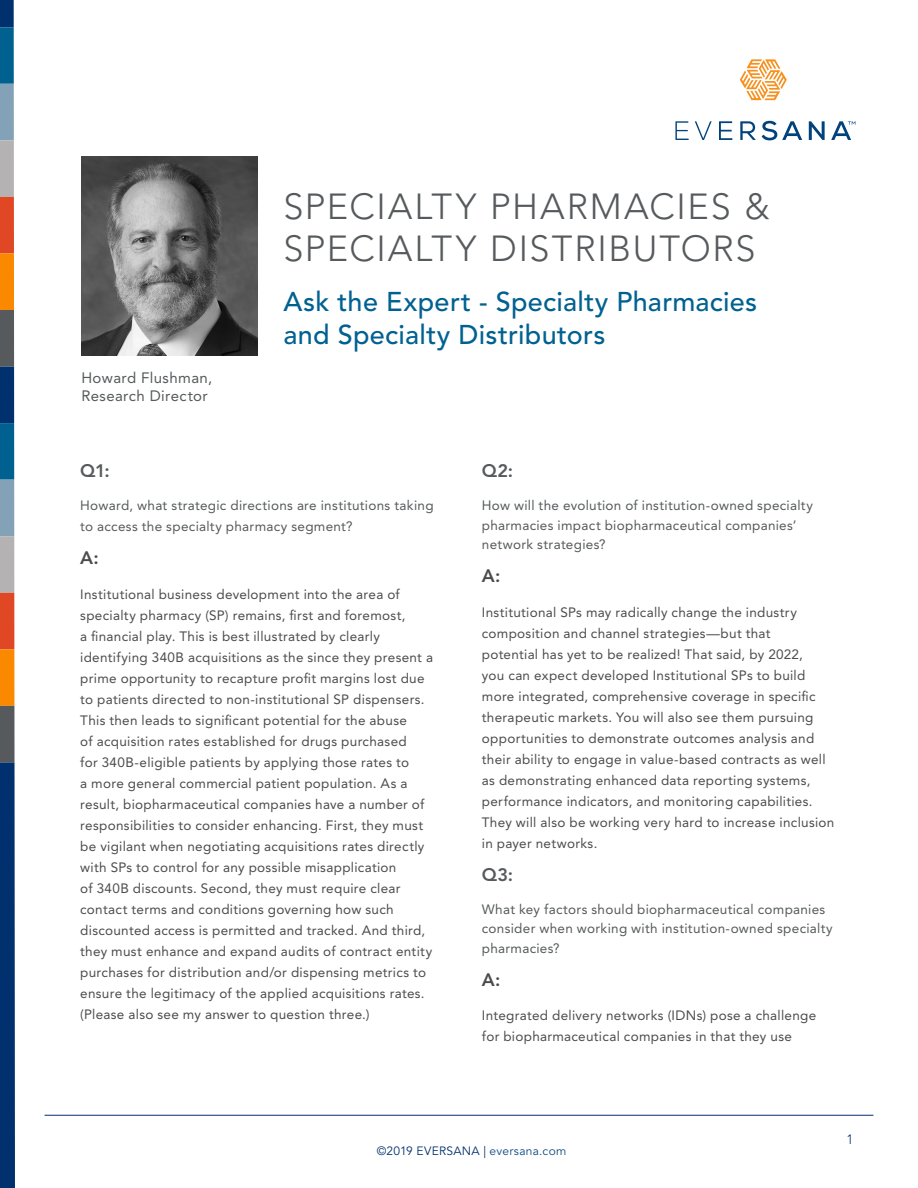
<style>
.page{position:relative;width:918px;height:1188px;background:#fff}
.page>*{position:absolute;margin:0;border:0;box-sizing:border-box;transform-origin:0 0}
.Headline{font:300 36px/42px "Avenir LT Std";letter-spacing:.045em;color:#565a5c}
.Copy{font:500 27px/33px "Avenir LT Std";letter-spacing:.01em;color:#006191}
.Copy-2{font:800 18px "Avenir LT Std";color:#565a5c}
.Copy-3{font:800 18px "Avenir LT Std";color:#4b4c4d}
.Headline-2{font:15px/18px "Avenir LT Std";letter-spacing:.025em;color:#565a5c}
.Copy-4{font:13.5px/21px "Avenir LT Std";letter-spacing:.02em;color:#4b4c4d}
.Copy-5{font:13.5px/19.5px "Avenir LT Std";letter-spacing:.02em;color:#565a5c}
.Headline-3{font:300 13.5px "Avenir LT Std";color:#00306d}
.t1{font:12px "Avenir LT Std";letter-spacing:.025em;color:#00306d}
.s1{color:#0d4a82}
</style>
<div class="page">
<div style="left:0;top:0;width:14px;height:27px;background:#00306d"></div>
<div style="left:0;top:27px;width:14px;height:57px;background:#006191"></div>
<div style="left:0;top:84px;width:14px;height:56px;background:#83a2b7"></div>
<div style="left:0;top:140px;width:14px;height:57px;background:#b4b2b2"></div>
<div style="left:0;top:197px;width:14px;height:56px;background:#df4725"></div>
<div style="left:0;top:253px;width:14px;height:57px;background:#fa8900"></div>
<div style="left:0;top:310px;width:14px;height:57px;background:#565a5c"></div>
<div style="left:0;top:367px;width:14px;height:56px;background:#00306d"></div>
<div style="left:0;top:423px;width:14px;height:57px;background:#006191"></div>
<div style="left:0;top:480px;width:14px;height:56px;background:#83a2b7"></div>
<div style="left:0;top:536px;width:14px;height:57px;background:#b4b2b2"></div>
<div style="left:0;top:593px;width:14px;height:56px;background:#df4725"></div>
<div style="left:0;top:649px;width:14px;height:57px;background:#fa8900"></div>
<div style="left:0;top:706px;width:15px;height:56px;background:#565a5c"></div>
<div style="left:0;top:762px;width:15px;height:426px;background:#00306d"></div>
<svg style="left:675px;top:121px;width:14px;height:19px"></svg>
<svg style="left:695px;top:121px;width:17px;height:19px"></svg>
<svg style="left:719px;top:121px;width:13px;height:19px"></svg>
<svg style="left:740px;top:121px;width:16px;height:19px"></svg>
<svg style="left:762px;top:121px;width:40px;height:19px"></svg>
<svg style="left:809px;top:121px;width:16px;height:19px"></svg>
<svg style="left:740px;top:59px;width:47px;height:41px"></svg>
<svg style="left:831px;top:121px;width:24px;height:19px"></svg>
<hr style="left:45px;top:1115px;width:828px;height:1px;background:#00306d">
<img style="left:81px;top:157px;width:176px;height:198px">
<p class="Headline" style="left:284px;top:186px;width:488px">SPECIALTY PHARMACIES &amp;<br>SPECIALTY DISTRIBUTORS</p>
<p class="Headline-2" style="left:81px;top:369px;width:132px">Howard Flushman,<br>Research Director</p>
<p class="Copy" style="left:284px;top:286px;width:475px">Ask the Expert - Specialty Pharmacies and Specialty Distributors</p>
<p class="Copy-2" style="left:80px;top:460px;width:31px">Q1:</p>
<p class="Copy-5" style="left:80px;top:495px;width:355px;line-height:21px">Howard, what strategic directions are institutions taking to access the specialty pharmacy segment?</p>
<p class="Copy-3" style="left:80px;top:547px;width:20px">A:</p>
<p class="Copy-4" style="left:80px;top:584px;width:354px">Institutional business development into the area of specialty pharmacy (SP) remains, first and foremost,<br>a financial play. This is best illustrated by clearly identifying 340B acquisitions as the since they present a prime opportunity to recapture profit margins lost due to patients directed to non-institutional SP dispensers.<br>This then leads to significant potential for the abuse<br>of acquisition rates established for drugs purchased<br>for 340B-eligible patients by applying those rates to<br>a more general commercial patient population. As a result, biopharmaceutical companies have a number of responsibilities to consider enhancing. First, they must be vigilant when negotiating acquisitions rates directly with SPs to control for any possible misapplication<br>of 340B discounts. Second, they must require clear contact terms and conditions governing how such discounted access is permitted and tracked. And third, they must enhance and expand audits of contract entity purchases for distribution and/or dispensing metrics to ensure the legitimacy of the applied acquisitions rates. (Please also see my answer to question three.)</p>
<p class="Copy-2" style="left:482px;top:460px;width:33px">Q2:</p>
<p class="Copy-5" style="left:482px;top:496px;width:333px">How will the evolution of institution-owned specialty pharmacies impact biopharmaceutical companies’ network strategies?</p>
<p class="Copy-3" style="left:482px;top:565px;width:20px">A:</p>
<p class="Copy-4" style="left:482px;top:602px;width:354px">Institutional SPs may radically change the industry composition and channel strategies—but that<br>potential has yet to be realized! That said, by 2022,<br>you can expect developed Institutional SPs to build more integrated, comprehensive coverage in specific therapeutic markets. You will also see them pursuing opportunities to demonstrate outcomes analysis and their ability to engage in value-based contracts as well as demonstrating enhanced data reporting systems, performance indicators, and monitoring capabilities.<br>They will also be working very hard to increase inclusion in payer networks.</p>
<p class="Copy-2" style="left:482px;top:864px;width:33px">Q3:</p>
<p class="Copy-5" style="left:482px;top:899px;width:352px">What key factors should biopharmaceutical companies consider when working with institution-owned specialty pharmacies?</p>
<p class="Copy-3" style="left:482px;top:969px;width:20px">A:</p>
<p class="Copy-4" style="left:482px;top:1005px;width:336px">Integrated delivery networks (IDNs) pose a challenge for biopharmaceutical companies in that they use</p>
<p class="t1" style="left:377px;top:1144px;width:191px">©2019 EVERSANA | <span class="s1">eversana.com</span></p>
<p class="Headline-3" style="left:847px;top:1131px;width:9px">1</p>
</div>
